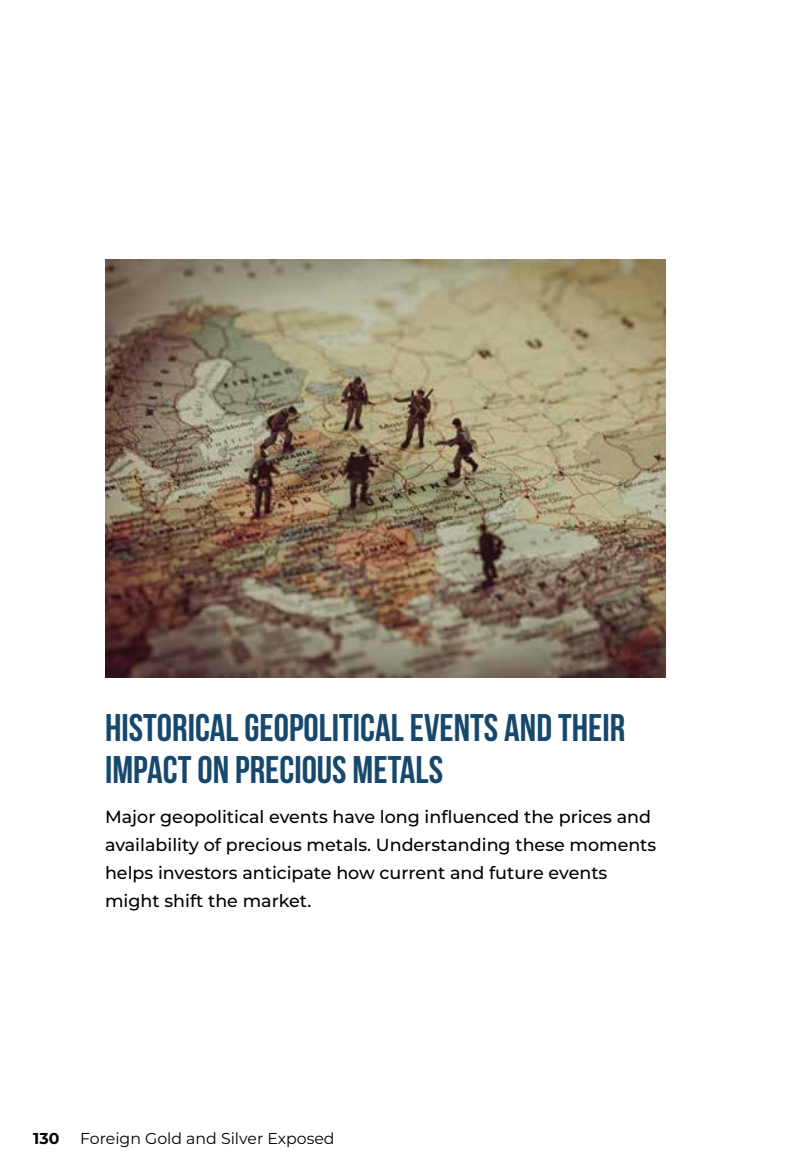
<style>
.page{position:relative;width:788px;height:1166px;background:#fff}
.page>*{position:absolute;margin:0;border:0;box-sizing:border-box;transform-origin:0 0}
.t1{font:700 38.5px/42px "Bebas Neue";color:#16486d}
.t2{font:500 17.5px/28px "Montserrat";color:#000}
.t3{font:15.75px "Montserrat";color:#000}
.t4{font:700 15.75px "Montserrat";color:#000}
</style>
<div class="page">
<img style="left:105px;top:259px;width:560px;height:418px">
<h1 class="t1" style="left:105px;top:706px;width:521px">HISTORICAL GEOPOLITICAL EVENTS AND THEIR<br>IMPACT ON PRECIOUS METALS</h1>
<p class="t2" style="left:105px;top:802px;width:552px">Major geopolitical events have long influenced the prices and availability of precious metals. Understanding these moments helps investors anticipate how current and future events might shift the market.</p>
<p class="t4" style="left:33px;top:1127px;width:28px">130</p>
<p class="t3" style="left:80px;top:1127px;width:256px">Foreign Gold and Silver Exposed</p>
</div>
